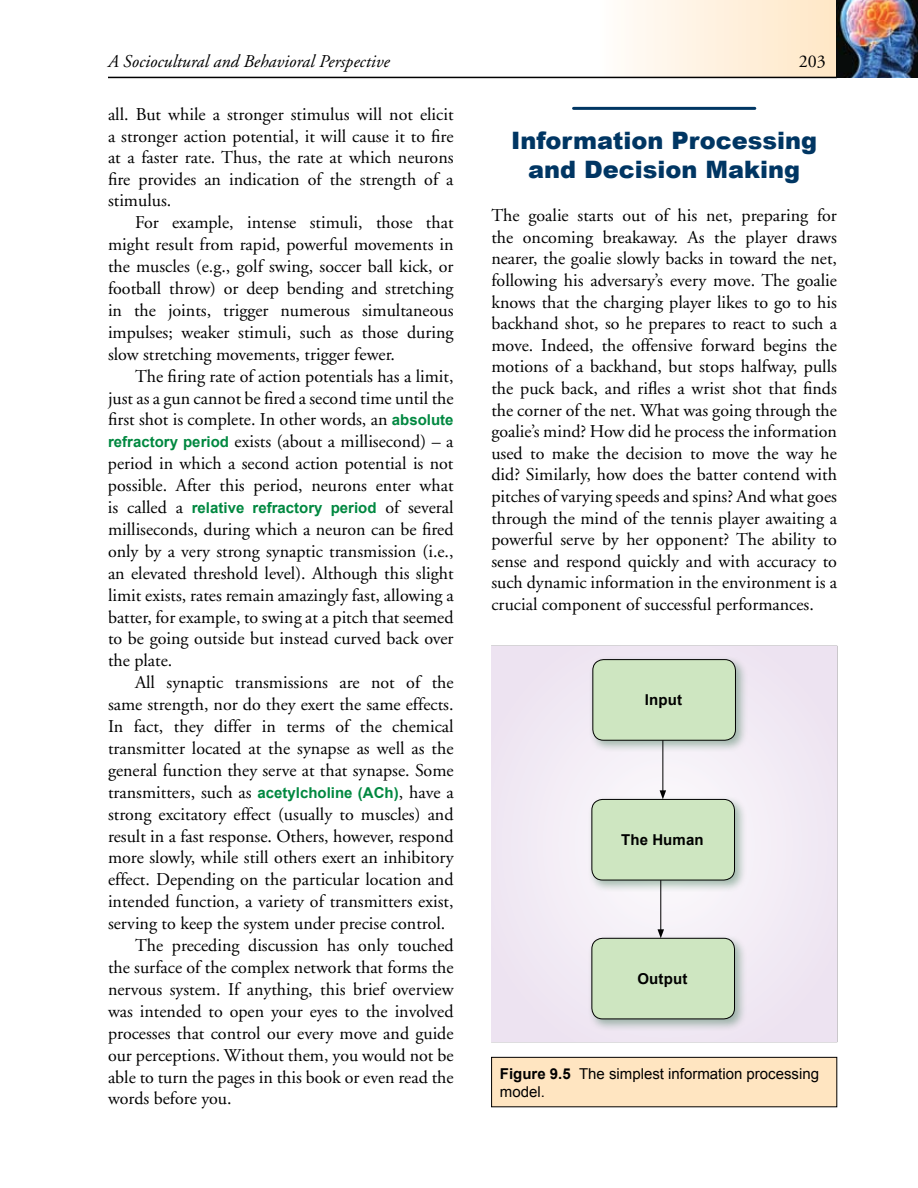
<style>
.page{position:relative;width:918px;height:1188px;background:#fff}
.page>*{position:absolute;margin:0;border:0;box-sizing:border-box;transform-origin:0 0}
.t1{font:900 24px/28.8px "Arial";color:#003663;text-align:center}
.t2{font:18px/21.6px "Adobe Garamond";color:#000;text-align:justify}
.t3{font:italic 18px "Adobe Garamond";color:#000}
.t4{font:15px/18px "Arial";color:#000}
.t5{font:700 15px "Arial";color:#008840}
.t6{font:700 15px "Arial";letter-spacing:.01em;color:#000}
.s1{font-family:"Arial";font-weight:700;font-size:15px;color:#008840}
.s2{font-family:"Adobe Garamond";font-weight:400;font-size:18px;color:#000}
.s3{font-weight:700}
</style>
<div class="page">
<hr style="left:108px;top:77px;width:729px;height:1px;background:#000">
<div style="left:560px;top:0;width:277px;height:77px;background:linear-gradient(to right,#fff,#ffe6c5)"></div>
<img style="left:837px;top:0;width:81px;height:78px">
<hr style="left:574px;top:107px;width:181px;height:3px;background:#003663">
<div style="left:492px;top:1057px;width:345px;height:50px;background:#ffe5c1"></div>
<div style="left:491px;top:1057px;width:346px;height:50px;border:1px solid #000"></div>
<div style="left:491px;top:646px;width:346px;height:395px;background:#f0e9f4"></div>
<div style="left:589px;top:655px;width:159px;height:98px;background:#004c1b;opacity:.35"></div>
<div style="left:593px;top:660px;width:142px;height:80px;background:#cee6c1;border-radius:11px"></div>
<div style="left:593px;top:659px;width:143px;height:81px;border:1px solid #000;border-radius:11px"></div>
<div style="left:588px;top:795px;width:159px;height:97px;background:#004c1b;opacity:.35"></div>
<div style="left:592px;top:799px;width:143px;height:81px;background:#cee6c1;border-radius:11px"></div>
<div style="left:592px;top:799px;width:143px;height:81px;border:1px solid #000;border-radius:11px"></div>
<div style="left:588px;top:934px;width:159px;height:97px;background:#004c1b;opacity:.35"></div>
<div style="left:592px;top:938px;width:143px;height:81px;background:#cee6c1;border-radius:11px"></div>
<div style="left:592px;top:938px;width:143px;height:81px;border:1px solid #000;border-radius:11px"></div>
<hr style="left:663px;top:740px;width:1px;height:53px;background:#000">
<svg style="left:660px;top:790px;width:6px;height:9px"></svg>
<hr style="left:661px;top:880px;width:1px;height:52px;background:#000">
<svg style="left:658px;top:929px;width:6px;height:9px"></svg>
<p class="t3" style="left:108px;top:52px;width:283px">A Sociocultural and Behavioral Perspective</p>
<p class="t2" style="left:799px;top:51px;width:28px">203</p>
<p class="t2" style="left:108px;top:104px;width:347px">all. But while a stronger stimulus will not elicit a stronger action potential, it will cause it to fire at a faster rate. Thus, the rate at which neurons fire provides an indication of the strength of a stimulus.</p>
<p class="t2" style="left:108px;top:212px;width:347px;text-indent:27px">For example, intense stimuli, those that might result from rapid, powerful movements in the muscles (e.g., golf swing, soccer ball kick, or football throw) or deep bending and stretching in the joints, trigger numerous simultaneous impulses; weaker stimuli, such as those during slow stretching movements, trigger fewer.</p>
<p class="t2" style="left:108px;top:365px;width:347px;text-indent:27px">The firing rate of action potentials has a limit, just as a gun cannot be fired a second time until the first shot is complete. In other words, an <span class="s1">absolute refractory period</span> exists (about a millisecond) – a period in which a second action potential is not possible. After this period, neurons enter what</p>
<p class="t5" style="left:108px;top:498px;width:347px"><span class="s2">is called a</span> relative refractory period <span class="s2">of several</span></p>
<p class="t2" style="left:108px;top:519px;width:347px">milliseconds, during which a neuron can be fired only by a very strong synaptic transmission (i.e., an elevated threshold level). Although this slight limit exists, rates remain amazingly fast, allowing a batter, for example, to swing at a pitch that seemed to be going outside but instead curved back over the plate.</p>
<p class="t2" style="left:135px;top:672px;width:320px">All synaptic transmissions are not of the</p>
<p class="t2" style="left:108px;top:694px;width:347px">same strength, nor do they exert the same effects.</p>
<p class="t2" style="left:108px;top:716px;width:347px">In fact, they differ in terms of the chemical</p>
<p class="t2" style="left:108px;top:738px;width:347px">transmitter located at the synapse as well as the</p>
<p class="t2" style="left:108px;top:760px;width:347px">general function they serve at that synapse. Some</p>
<p class="t2" style="left:108px;top:782px;width:347px">transmitters, such as <span class="s1">acetylcholine (ACh)</span>, have a</p>
<p class="t2" style="left:108px;top:804px;width:347px">strong excitatory effect (usually to muscles) and</p>
<p class="t2" style="left:108px;top:826px;width:347px">result in a fast response. Others, however, respond</p>
<p class="t2" style="left:108px;top:847px;width:347px">more slowly, while still others exert an inhibitory</p>
<p class="t2" style="left:108px;top:869px;width:347px">effect. Depending on the particular location and</p>
<p class="t2" style="left:108px;top:891px;width:347px">intended function, a variety of transmitters exist,</p>
<p class="t2" style="left:108px;top:913px;width:339px">serving to keep the system under precise control.</p>
<p class="t2" style="left:135px;top:935px;width:320px">The preceding discussion has only touched</p>
<p class="t2" style="left:108px;top:957px;width:347px">the surface of the complex network that forms the</p>
<p class="t2" style="left:108px;top:979px;width:347px">nervous system. If anything, this brief overview</p>
<p class="t2" style="left:108px;top:1001px;width:347px">was intended to open your eyes to the involved</p>
<p class="t2" style="left:108px;top:1023px;width:347px">processes that control our every move and guide</p>
<p class="t2" style="left:108px;top:1045px;width:347px">our perceptions. Without them, you would not be</p>
<p class="t2" style="left:108px;top:1066px;width:347px">able to turn the pages in this book or even read the</p>
<p class="t2" style="left:108px;top:1088px;width:125px">words before you.</p>
<h1 class="t1" style="left:511px;top:126px;width:308px">Information Processing and Decision Making</h1>
<p class="t2" style="left:491px;top:205px;width:347px">The goalie starts out of his net, preparing for the oncoming breakaway. As the player draws nearer, the goalie slowly backs in toward the net, following his adversary’s every move. The goalie knows that the charging player likes to go to his backhand shot, so he prepares to react to such a move. Indeed, the offensive forward begins the motions of a backhand, but stops halfway, pulls the puck back, and rifles a wrist shot that finds the corner of the net. What was going through the goalie’s mind? How did he process the information used to make the decision to move the way he did? Similarly, how does the batter contend with pitches of varying speeds and spins? And what goes through the mind of the tennis player awaiting a powerful serve by her opponent? The ability to sense and respond quickly and with accuracy to such dynamic information in the environment is a crucial component of successful performances.</p>
<p class="t6" style="left:645px;top:690px;width:39px">Input</p>
<p class="t6" style="left:621px;top:830px;width:84px">The Human</p>
<p class="t6" style="left:637px;top:969px;width:52px">Output</p>
<p class="t4" style="left:500px;top:1064px;width:321px"><span class="s3">Figure 9.5</span> The simplest information processing model.</p>
</div>
